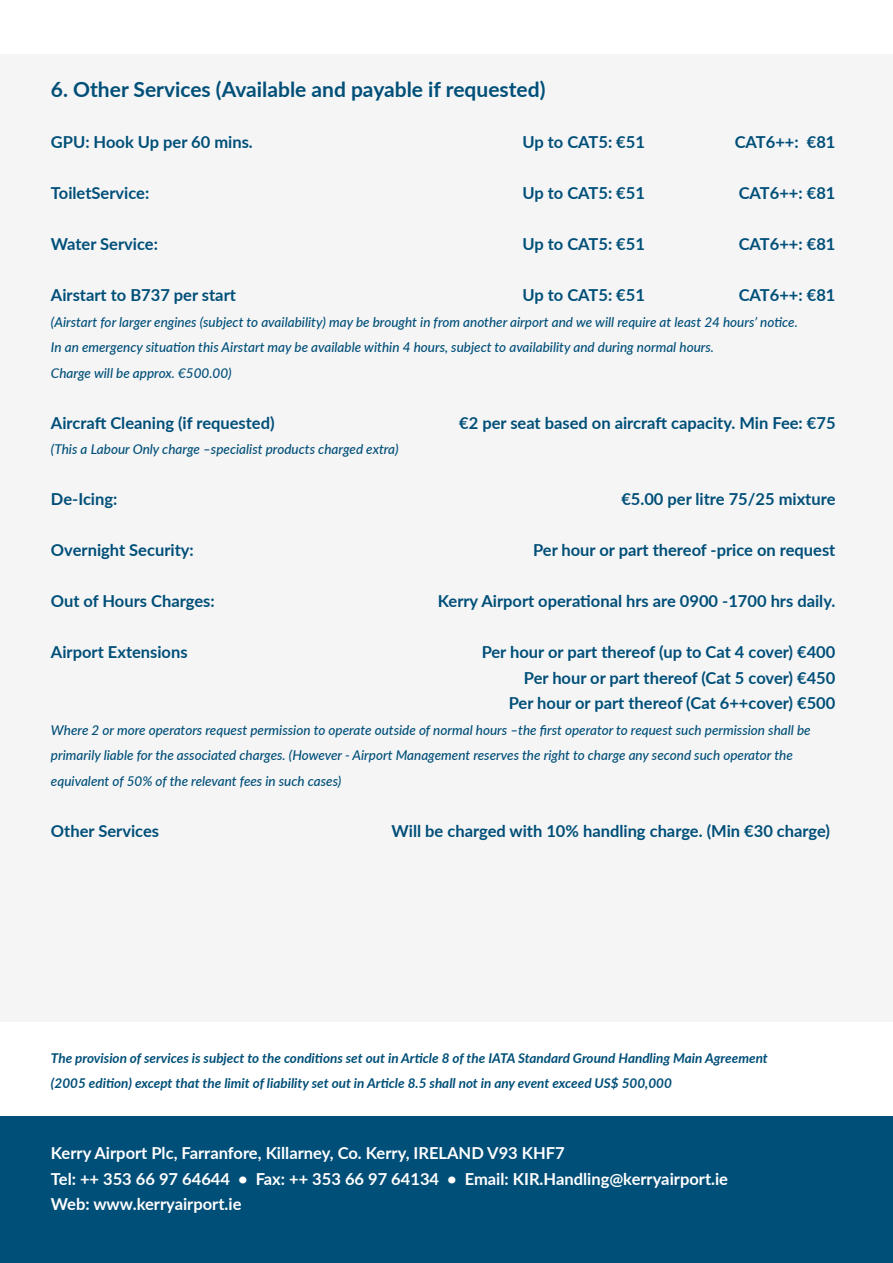
<style>
.page{position:relative;width:893px;height:1263px;background:#fff}
.page>*{position:absolute;margin:0;border:0;box-sizing:border-box;transform-origin:0 0}
.t1{font:700 21px "Lato";color:#004f78}
.t2{font:700 16.5px/25.5px "Lato";color:#004f78;text-align:right}
.t3{font:700 16.5px/25.5px "Lato";color:#fff}
.t4{font:italic 500 13.5px/25.5px "Lato";color:#004f78}
.t5{font:italic 700 13.5px/25.5px "Lato";color:#004f78}
</style>
<div class="page">
<div style="left:0;top:1116px;width:893px;height:147px;background:#004f78"></div>
<div style="left:0;top:54px;width:893px;height:968px;background:#f5f5f6"></div>
<h1 class="t1" style="left:51px;top:74px;width:496px">6. Other Services (Available and payable if requested)</h1>
<p class="t2" style="left:51px;top:129px;width:203px">GPU: Hook Up per 60 mins.</p>
<p class="t2" style="left:522px;top:129px;width:124px">Up to CAT5: €51</p>
<p class="t2" style="left:735px;top:129px;width:102px">CAT6++: €81</p>
<p class="t2" style="left:51px;top:180px;width:100px">ToiletService:</p>
<p class="t2" style="left:522px;top:180px;width:124px">Up to CAT5: €51</p>
<p class="t2" style="left:739px;top:180px;width:98px">CAT6++: €81</p>
<p class="t2" style="left:51px;top:231px;width:109px">Water Service:</p>
<p class="t2" style="left:522px;top:231px;width:124px">Up to CAT5: €51</p>
<p class="t2" style="left:739px;top:231px;width:98px">CAT6++: €81</p>
<p class="t2" style="left:51px;top:282px;width:186px">Airstart to B737 per start</p>
<p class="t2" style="left:522px;top:282px;width:124px">Up to CAT5: €51</p>
<p class="t2" style="left:739px;top:282px;width:98px">CAT6++: €81</p>
<p class="t4" style="left:51px;top:308px;width:748px">(Airstart for larger engines (subject to availability) may be brought in from another airport and we will require at least 24 hours’ notice.<br>In an emergency situation this Airstart may be available within 4 hours, subject to availability and during normal hours.<br>Charge will be approx. €500.00)</p>
<p class="t2" style="left:51px;top:409px;width:225px">Aircraft Cleaning (if requested)</p>
<p class="t2" style="left:459px;top:409px;width:378px">€2 per seat based on aircraft capacity. Min Fee: €75</p>
<p class="t4" style="left:51px;top:436px;width:349px">(This a Labour Only charge –specialist products charged extra)</p>
<p class="t2" style="left:51px;top:486px;width:68px">De-Icing:</p>
<p class="t2" style="left:621px;top:486px;width:216px">€5.00 per litre 75/25 mixture</p>
<p class="t2" style="left:51px;top:537px;width:144px">Overnight Security:</p>
<p class="t2" style="left:533px;top:537px;width:304px">Per hour or part thereof -price on request</p>
<p class="t2" style="left:51px;top:588px;width:165px">Out of Hours Charges:</p>
<p class="t2" style="left:438px;top:588px;width:399px">Kerry Airport operational hrs are 0900 -1700 hrs daily.</p>
<p class="t2" style="left:51px;top:639px;width:138px">Airport Extensions</p>
<p class="t2" style="left:482px;top:639px;width:355px">Per hour or part thereof (up to Cat 4 cover) €400<br>Per hour or part thereof (Cat 5 cover) €450<br>Per hour or part thereof (Cat 6++cover) €500</p>
<p class="t4" style="left:51px;top:716px;width:761px">Where 2 or more operators request permission to operate outside of normal hours –the first operator to request such permission shall be primarily liable for the associated charges. (However - Airport Management reserves the right to charge any second such operator the equivalent of 50% of the relevant fees in such cases)</p>
<p class="t2" style="left:51px;top:817px;width:110px">Other Services</p>
<p class="t2" style="left:392px;top:817px;width:440px">Will be charged with 10% handling charge. (Min €30 charge)</p>
<p class="t5" style="left:51px;top:1045px;width:718px">The provision of services is subject to the conditions set out in Article 8 of the IATA Standard Ground Handling Main Agreement (2005 edition) except that the limit of liability set out in Article 8.5 shall not in any event exceed US$ 500,000</p>
<p class="t3" style="left:51px;top:1140px;width:679px">Kerry Airport Plc, Farranfore, Killarney, Co. Kerry, IRELAND V93 KHF7<br>Tel: ++ 353 66 97 64644 • Fax: ++ 353 66 97 64134 • Email: KIR.Handling@kerryairport.ie<br>Web: www.kerryairport.ie</p>
</div>
